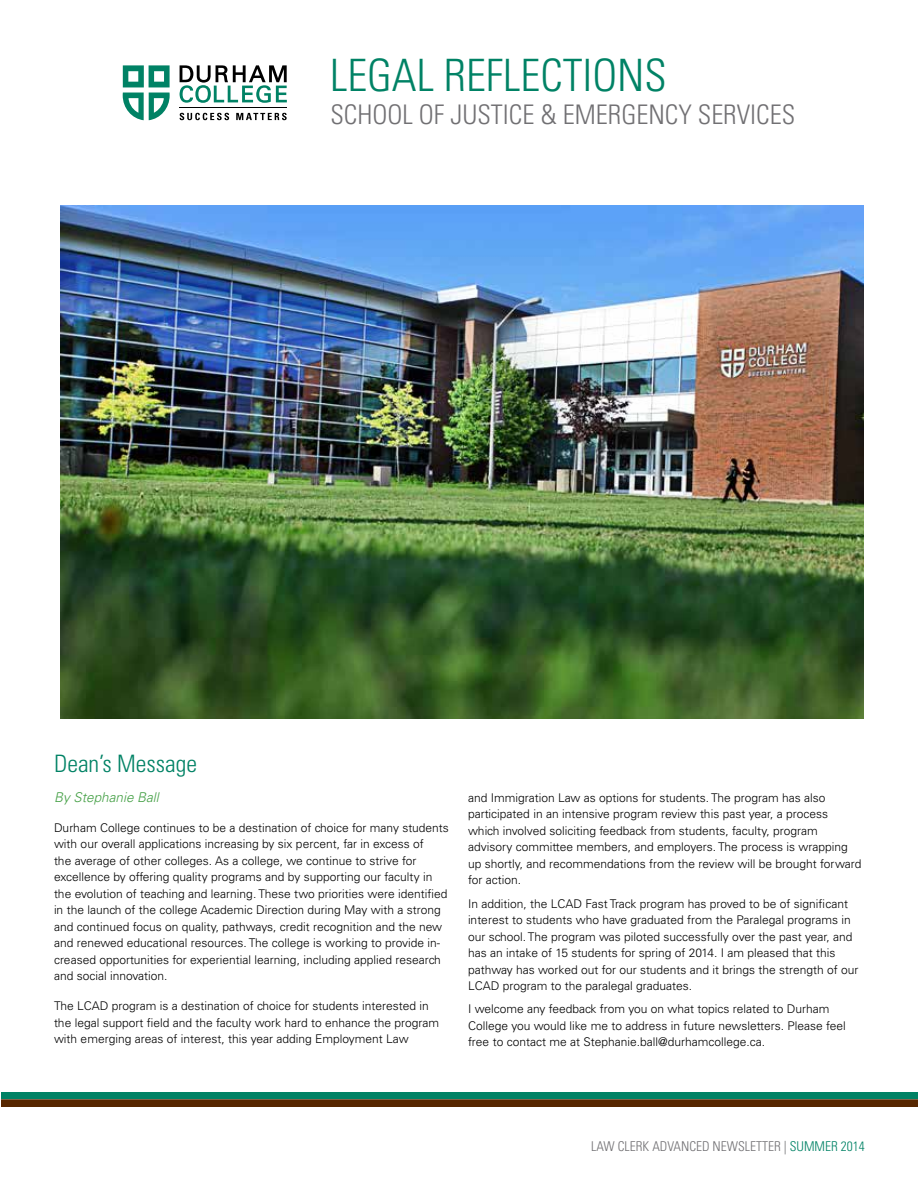
<style>
.page{position:relative;width:918px;height:1188px;background:#fff}
.page>*{position:absolute;margin:0;border:0;box-sizing:border-box;transform-origin:0 0}
.t1{font:300 condensed 44.55px "Univers";color:#008265}
.t2{font:300 condensed 27px "Univers";color:#717073}
.t3{font:300 condensed 24px "Univers";color:#008265}
.t4{font:300 condensed 13.5px "Univers";color:#717073}
.t5{font:italic 300 13.5px "Univers";color:#45a046}
.t6{font:300 12px/16.5px "Univers";color:#000}
.s1{color:#008265}
</style>
<div class="page">
<div style="left:1px;top:1092px;width:917px;height:8px;background:#008265"></div>
<div style="left:1px;top:1100px;width:917px;height:7px;background:#572700"></div>
<hr style="left:1px;top:1099px;width:917px;height:1px;background:#fff">
<img style="left:60px;top:206px;width:804px;height:513px">
<svg style="left:180px;top:113px;width:49px;height:7px"></svg>
<svg style="left:236px;top:113px;width:51px;height:7px"></svg>
<hr style="left:180px;top:108px;width:107px;height:1px;background:#000">
<svg style="left:123px;top:65px;width:47px;height:22px"></svg>
<svg style="left:123px;top:93px;width:47px;height:27px"></svg>
<svg style="left:180px;top:65px;width:107px;height:38px"></svg>
<h1 class="t1" style="left:330px;top:48px;width:338px">LEGAL REFLECTIONS</h1>
<h2 class="t2" style="left:330px;top:98px;width:466px">SCHOOL OF JUSTICE &amp; EMERGENCY SERVICES</h2>
<h3 class="t3" style="left:54px;top:749px;width:145px">Dean’s Message</h3>
<p class="t5" style="left:54px;top:789px;width:106px">By Stephanie Ball</p>
<p class="t6" style="left:54px;top:819px;width:396px">Durham College continues to be a destination of choice for many students with our overall applications increasing by six percent, far in excess of<br>the average of other colleges. As a college, we continue to strive for excellence by offering quality programs and by supporting our faculty in the evolution of teaching and learning. These two priorities were identified in the launch of the college Academic Direction during May with a strong and continued focus on quality, pathways, credit recognition and the new and renewed educational resources. The college is working to provide in&shy;creased opportunities for experiential learning, including applied research and social innovation.</p>
<p class="t6" style="left:54px;top:998px;width:387px">The LCAD program is a destination of choice for students interested in the legal support field and the faculty work hard to enhance the program with emerging areas of interest, this year adding Employment Law</p>
<p class="t6" style="left:468px;top:789px;width:395px">and Immigration Law as options for students. The program has also participated in an intensive program review this past year, a process which involved soliciting feedback from students, faculty, program advisory committee members, and employers. The process is wrapping up shortly, and recommendations from the review will be brought forward for action.</p>
<p class="t6" style="left:468px;top:895px;width:392px">In addition, the LCAD Fast Track program has proved to be of significant interest to students who have graduated from the Paralegal programs in our school. The program was piloted successfully over the past year, and has an intake of 15 students for spring of 2014. I am pleased that this pathway has worked out for our students and it brings the strength of our LCAD program to the paralegal graduates.</p>
<p class="t6" style="left:468px;top:1001px;width:379px">I welcome any feedback from you on what topics related to Durham<br>College you would like me to address in future newsletters. Please feel free to contact me at Stephanie.ball@durhamcollege.ca.</p>
<p class="t4" style="left:591px;top:1138px;width:275px">LAW CLERK ADVANCED NEWSLETTER | <span class="s1">SUMMER 2014</span></p>
</div>
